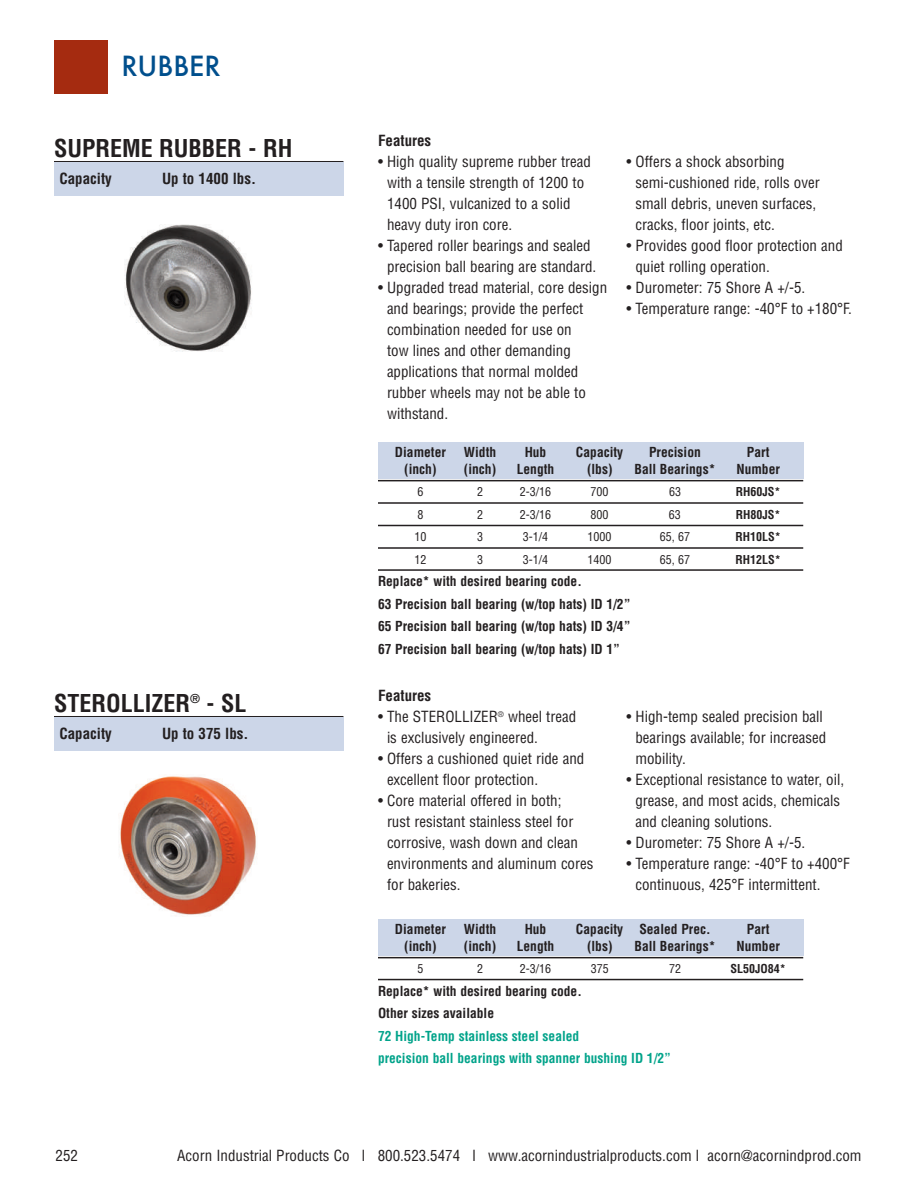
<style>
.page{position:relative;width:918px;height:1188px;background:#fff}
.page>*{position:absolute;margin:0;border:0;box-sizing:border-box;transform-origin:0 0}
.t1{font:500 27px "Futura";color:#004f8d}
.t2{font:700 condensed 24px "Helvetica";color:#231f20}
.t3{font:condensed 15px/21px "Helvetica";color:#231f20}
.t4{font:700 condensed 15px "Helvetica";color:#231f20}
.t5{font:700 condensed 13.5px/22.5px "Helvetica";color:#231f20}
.t6{font:700 condensed 13.5px/22.5px "Helvetica";color:#00a38a}
.t7{font:condensed 12px "Helvetica";color:#231f20}
.t8{font:700 condensed 12px "Helvetica";color:#231f20}
</style>
<div class="page">
<img style="left:124px;top:224px;width:128px;height:127px">
<div style="left:54px;top:162px;width:289px;height:33px;background:#ccd6e8"></div>
<hr style="left:54px;top:161px;width:289px;height:1px;background:#231f20">
<div style="left:54px;top:40px;width:54px;height:54px;background:#a52b10"></div>
<div style="left:378px;top:442px;width:425px;height:37px;background:#ccd6e8"></div>
<hr style="left:378px;top:480px;width:425px;height:1px;background:#231f20">
<hr style="left:378px;top:502px;width:425px;height:2px;background:#231f20">
<hr style="left:378px;top:525px;width:425px;height:1px;background:#231f20">
<hr style="left:378px;top:547px;width:425px;height:2px;background:#231f20">
<hr style="left:378px;top:569px;width:425px;height:2px;background:#231f20">
<img style="left:120px;top:776px;width:136px;height:140px">
<div style="left:54px;top:717px;width:289px;height:33px;background:#ccd6e8"></div>
<hr style="left:54px;top:716px;width:289px;height:1px;background:#231f20">
<div style="left:378px;top:920px;width:425px;height:36px;background:#ccd6e8"></div>
<hr style="left:378px;top:957px;width:425px;height:1px;background:#231f20">
<hr style="left:378px;top:979px;width:425px;height:1px;background:#231f20">
<h1 class="t1" style="left:122px;top:51px;width:101px">RUBBER</h1>
<h2 class="t2" style="left:54px;top:134px;width:240px">SUPREME RUBBER - RH</h2>
<p class="t4" style="left:59px;top:170px;width:54px">Capacity</p>
<p class="t4" style="left:162px;top:170px;width:96px">Up to 1400 lbs.</p>
<h2 class="t2" style="left:54px;top:689px;width:194px">STEROLLIZER<sup>®</sup> - SL</h2>
<p class="t4" style="left:59px;top:725px;width:54px">Capacity</p>
<p class="t4" style="left:162px;top:725px;width:88px">Up to 375 lbs.</p>
<p class="t4" style="left:378px;top:132px;width:55px">Features</p>
<p class="t3" style="left:387px;top:152px;width:206px;text-indent:-9px">• High quality supreme rubber tread with a tensile strength of 1200 to<br>1400 PSI, vulcanized to a solid heavy duty iron core.</p>
<p class="t3" style="left:387px;top:236px;width:211px;text-indent:-9px">• Tapered roller bearings and sealed precision ball bearing are standard.</p>
<p class="t3" style="left:387px;top:278px;width:222px;text-indent:-9px">• Upgraded tread material, core design and bearings; provide the perfect combination needed for use on<br>tow lines and other demanding applications that normal molded rubber wheels may not be able to withstand.</p>
<p class="t3" style="left:635px;top:152px;width:186px;text-indent:-9px">• Offers a shock absorbing semi-cushioned ride, rolls over small debris, uneven surfaces, cracks, floor joints, etc.</p>
<p class="t3" style="left:635px;top:236px;width:209px;text-indent:-9px">• Provides good floor protection and quiet rolling operation.</p>
<p class="t3" style="left:626px;top:278px;width:180px">• Durometer: 75 Shore A +/-5.</p>
<p class="t3" style="left:626px;top:299px;width:227px">• Temperature range: -40°F to +180°F.</p>
<p class="t5" style="left:395px;top:441px;width:53px">Diameter</p>
<p class="t5" style="left:464px;top:441px;width:34px">Width</p>
<p class="t5" style="left:525px;top:441px;width:23px">Hub</p>
<p class="t5" style="left:576px;top:441px;width:49px">Capacity</p>
<p class="t5" style="left:649px;top:441px;width:53px">Precision</p>
<p class="t5" style="left:747px;top:441px;width:24px">Part</p>
<p class="t5" style="left:404px;top:458px;width:34px">(inch)</p>
<p class="t5" style="left:464px;top:458px;width:34px">(inch)</p>
<p class="t5" style="left:517px;top:458px;width:39px">Length</p>
<p class="t5" style="left:587px;top:458px;width:27px">(lbs)</p>
<p class="t5" style="left:635px;top:458px;width:82px">Ball Bearings*</p>
<p class="t5" style="left:736px;top:458px;width:45px">Number</p>
<p class="t7" style="left:417px;top:485px;width:7px">6</p>
<p class="t7" style="left:477px;top:485px;width:7px">2</p>
<p class="t7" style="left:520px;top:485px;width:33px">2-3/16</p>
<p class="t7" style="left:591px;top:485px;width:19px">700</p>
<p class="t7" style="left:669px;top:485px;width:13px">63</p>
<p class="t8" style="left:736px;top:485px;width:46px">RH60JS*</p>
<p class="t7" style="left:417px;top:507px;width:7px">8</p>
<p class="t7" style="left:477px;top:507px;width:7px">2</p>
<p class="t7" style="left:520px;top:507px;width:33px">2-3/16</p>
<p class="t7" style="left:591px;top:507px;width:19px">800</p>
<p class="t7" style="left:669px;top:507px;width:13px">63</p>
<p class="t8" style="left:736px;top:507px;width:46px">RH80JS*</p>
<p class="t7" style="left:414px;top:530px;width:13px">10</p>
<p class="t7" style="left:477px;top:530px;width:7px">3</p>
<p class="t7" style="left:523px;top:530px;width:27px">3-1/4</p>
<p class="t7" style="left:588px;top:530px;width:25px">1000</p>
<p class="t7" style="left:660px;top:530px;width:32px">65, 67</p>
<p class="t8" style="left:736px;top:530px;width:47px">RH10LS*</p>
<p class="t7" style="left:414px;top:552px;width:13px">12</p>
<p class="t7" style="left:477px;top:552px;width:7px">3</p>
<p class="t7" style="left:523px;top:552px;width:27px">3-1/4</p>
<p class="t7" style="left:588px;top:552px;width:25px">1400</p>
<p class="t7" style="left:660px;top:552px;width:32px">65, 67</p>
<p class="t8" style="left:736px;top:552px;width:47px">RH12LS*</p>
<p class="t5" style="left:378px;top:570px;width:254px">Replace* with desired bearing code.<br>63 Precision ball bearing (w/top hats) ID 1/2” 65 Precision ball bearing (w/top hats) ID 3/4” 67 Precision ball bearing (w/top hats) ID 1”</p>
<p class="t4" style="left:378px;top:687px;width:55px">Features</p>
<p class="t3" style="left:387px;top:707px;width:191px;text-indent:-9px">• The STEROLLIZER<sup>®</sup> wheel tread is exclusively engineered.</p>
<p class="t3" style="left:387px;top:749px;width:199px;text-indent:-9px">• Offers a cushioned quiet ride and excellent floor protection.</p>
<p class="t3" style="left:387px;top:791px;width:208px;text-indent:-9px">• Core material offered in both;<br>rust resistant stainless steel for corrosive, wash down and clean environments and aluminum cores for bakeries.</p>
<p class="t3" style="left:635px;top:707px;width:193px;text-indent:-9px">• High-temp sealed precision ball bearings available; for increased mobility.</p>
<p class="t3" style="left:635px;top:770px;width:210px;text-indent:-9px">• Exceptional resistance to water, oil, grease, and most acids, chemicals and cleaning solutions.</p>
<p class="t3" style="left:626px;top:833px;width:180px">• Durometer: 75 Shore A +/-5.</p>
<p class="t3" style="left:635px;top:854px;width:216px;text-indent:-9px">• Temperature range: -40°F to +400°F continuous, 425°F intermittent.</p>
<p class="t5" style="left:395px;top:918px;width:53px">Diameter</p>
<p class="t5" style="left:464px;top:918px;width:34px">Width</p>
<p class="t5" style="left:525px;top:918px;width:23px">Hub</p>
<p class="t5" style="left:576px;top:918px;width:136px">Capacity Sealed Prec.</p>
<p class="t5" style="left:747px;top:918px;width:24px">Part</p>
<p class="t5" style="left:404px;top:935px;width:34px">(inch)</p>
<p class="t5" style="left:464px;top:935px;width:34px">(inch)</p>
<p class="t5" style="left:517px;top:935px;width:39px">Length</p>
<p class="t5" style="left:587px;top:935px;width:27px">(lbs)</p>
<p class="t5" style="left:635px;top:935px;width:82px">Ball Bearings*</p>
<p class="t5" style="left:736px;top:935px;width:45px">Number</p>
<p class="t7" style="left:417px;top:962px;width:7px">5</p>
<p class="t7" style="left:477px;top:962px;width:7px">2</p>
<p class="t7" style="left:520px;top:962px;width:33px">2-3/16</p>
<p class="t7" style="left:591px;top:962px;width:19px">375</p>
<p class="t7" style="left:669px;top:962px;width:13px">72</p>
<p class="t8" style="left:731px;top:962px;width:57px">SL50JO84*</p>
<p class="t5" style="left:378px;top:980px;width:205px">Replace* with desired bearing code.<br>Other sizes available</p>
<p class="t6" style="left:378px;top:1025px;width:294px">72 High-Temp stainless steel sealed<br>precision ball bearings with spanner bushing ID 1/2”</p>
<p class="t3" style="left:56px;top:1146px;width:24px">252</p>
<p class="t3" style="left:177px;top:1146px;width:686px">Acorn Industrial Products Co l 800.523.5474 l www.acornindustrialproducts.com l acorn@acornindprod.com</p>
</div>
